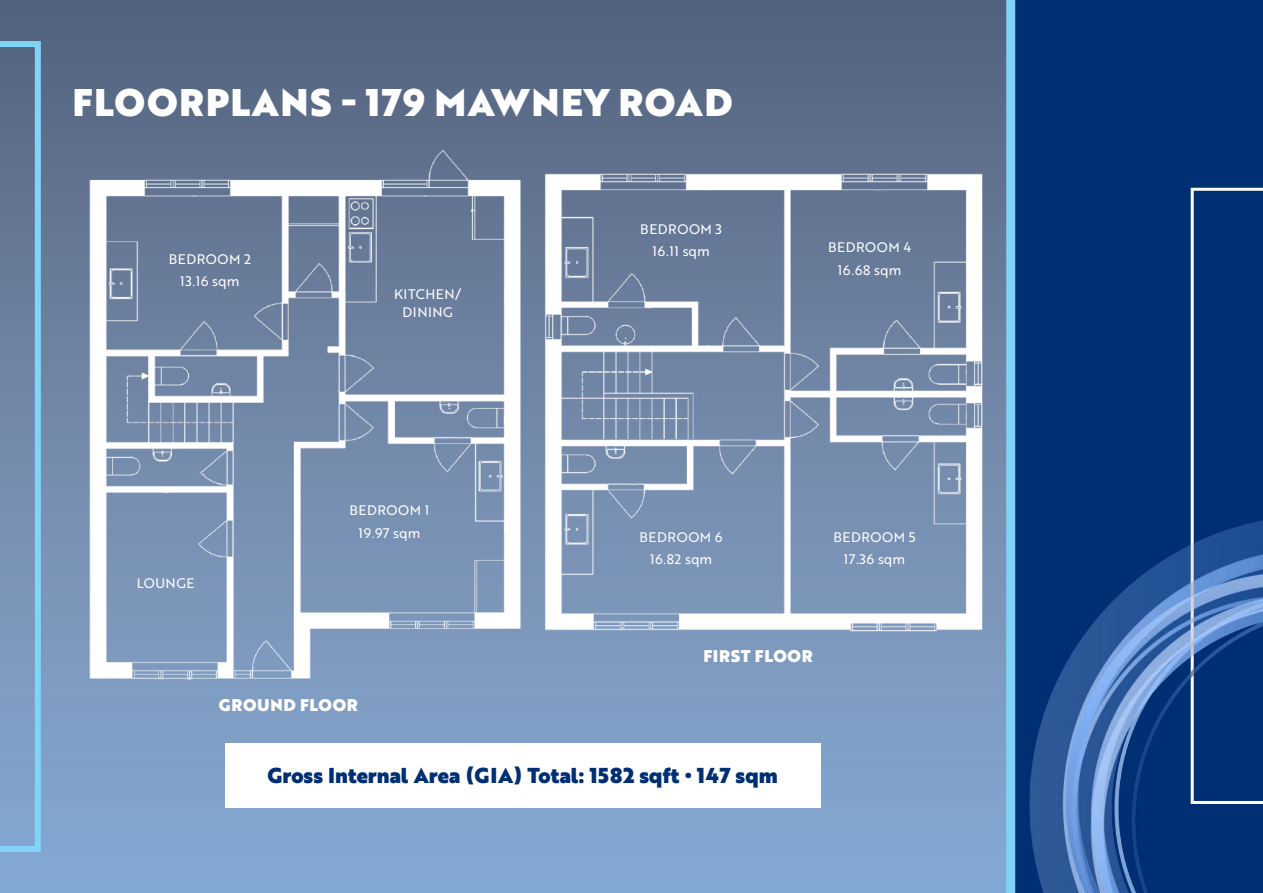
<style>
.page{position:relative;width:1263px;height:893px;background:#fff}
.page>*{position:absolute;margin:0;border:0;box-sizing:border-box;transform-origin:0 0}
.t1{font:37.5px "Brother 1816 Black";letter-spacing:.04em;color:#fff}
.t2{font:21px "Brother 1816 Black";color:#002f73}
.t3{font:16.5px "Brother 1816 Black";letter-spacing:.04em;color:#fff}
.t4{font:13.5px/22.2px "Brother 1816 Regular";letter-spacing:.04em;color:#fff;text-align:center}
</style>
<div class="page">
<div style="left:0;top:0;width:1263px;height:893px;background:linear-gradient(to bottom,#57647e,#8aacd6)"></div>
<svg style="left:1006px;top:0;width:257px;height:893px;background:#093b7c"></svg>
<svg style="left:0;top:41px;width:41px;height:811px;background:#7394b6"></svg>
<div style="left:1191px;top:188px;width:72px;height:317px;background:#002f73"></div>
<img style="left:1019px;top:505px;width:244px;height:388px">
<img style="left:80px;top:145px;width:914px;height:540px">
<div style="left:225px;top:743px;width:595px;height:65px;background:#fff"></div>
<h1 class="t1" style="left:73px;top:73px;width:662px">FLOORPLANS - 179 MAWNEY ROAD</h1>
<p class="t4" style="left:169px;top:247px;width:84px">BEDROOM 2<br>13.16 sqm</p>
<p class="t4" style="left:394px;top:285px;width:69px;line-height:18px">KITCHEN/<br>DINING</p>
<p class="t4" style="left:640px;top:217px;width:83px">BEDROOM 3<br>16.11 sqm</p>
<p class="t4" style="left:828px;top:236px;width:84px">BEDROOM 4<br>16.68 sqm</p>
<p class="t4" style="left:137px;top:571px;width:59px">LOUNGE</p>
<p class="t4" style="left:349px;top:499px;width:81px">BEDROOM 1<br>19.97 sqm</p>
<p class="t3" style="left:219px;top:693px;width:141px">GROUND FLOOR</p>
<p class="t4" style="left:640px;top:525px;width:85px">BEDROOM 6<br>16.82 sqm</p>
<p class="t4" style="left:833px;top:525px;width:84px">BEDROOM 5<br>17.36 sqm</p>
<p class="t3" style="left:703px;top:643px;width:111px">FIRST FLOOR</p>
<h2 class="t2" style="left:267px;top:759px;width:512px">Gross Internal Area (GIA) Total: 1582 sqft • 147 sqm</h2>
</div>
